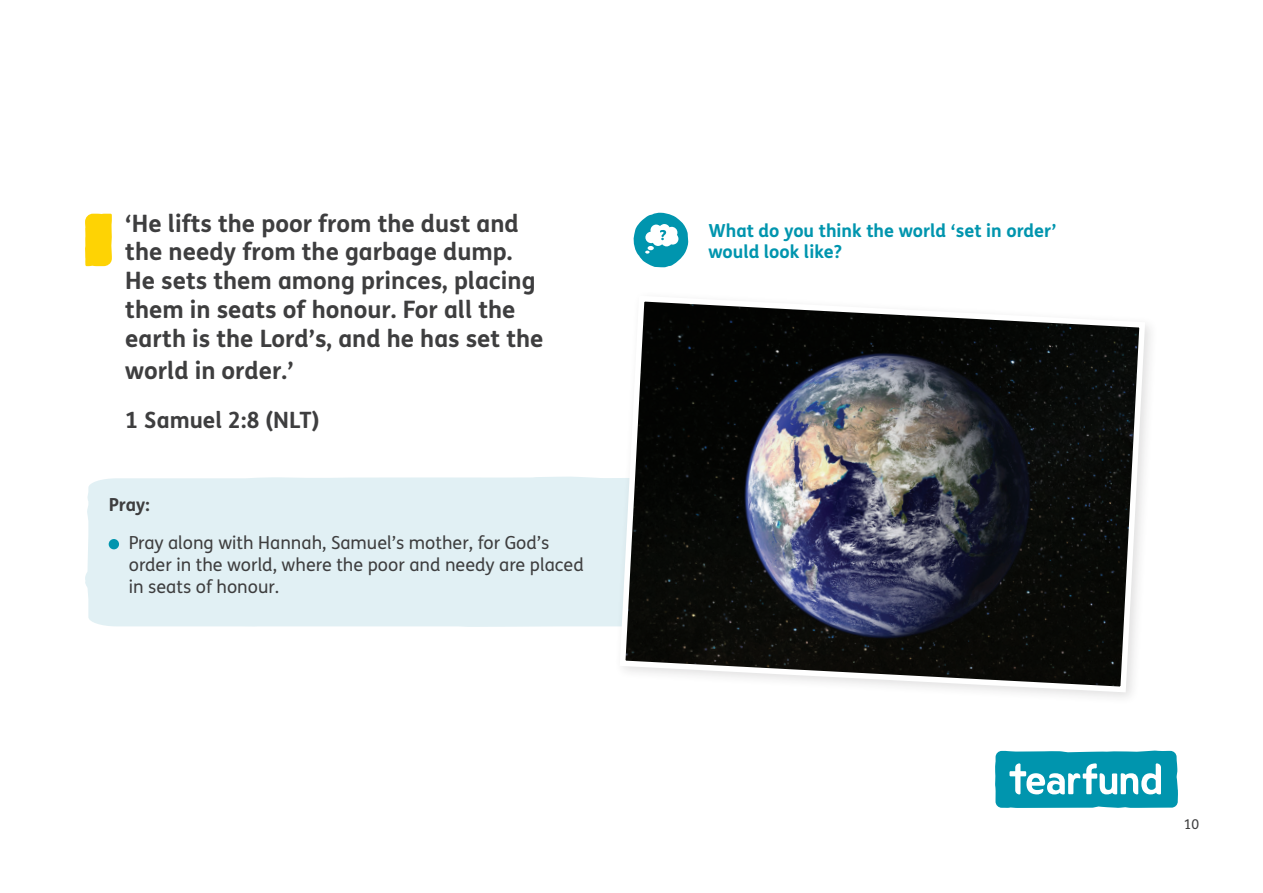
<style>
.page{position:relative;width:1263px;height:893px;background:#fff}
.page>*{position:absolute;margin:0;border:0;box-sizing:border-box;transform-origin:0 0}
.t1{font:700 24px/28.8px "FS Me";color:#3e3e3f}
.t2{font:700 22.5px "FS Me";color:#3e3e3f}
.Body_Copy_1{font:18px/21.6px "FS Me";color:#3e3e3f}
.Body_Copy_1-2{font:700 18px/21.6px "FS Me";color:#0095ae}
.Body_Copy_1-3{font:700 18px "FS Me";color:#3e3e3f}
.t3{font:13.5px "FS Me";color:#3e3e3f}
</style>
<div class="page">
<svg style="left:995px;top:751px;width:183px;height:57px"></svg>
<svg style="left:85px;top:214px;width:27px;height:52px"></svg>
<div style="left:85px;top:477px;width:528px;height:150px;background:#e1f0f4"></div>
<div style="left:109px;top:539px;width:10px;height:10px;background:#0095ae;border-radius:50%"></div>
<img style="left:617px;top:301px;width:531px;height:394px">
<svg style="left:633px;top:213px;width:55px;height:54px"></svg>
<p class="t1" style="left:125px;top:208px;width:420px">‘He lifts the poor from the dust and the needy from the garbage dump.<br>He sets them among princes, placing them in seats of honour. For all the earth is the Lord’s, and he has set the</p>
<p class="t1" style="left:125px;top:355px;width:170px">world in order.’</p>
<p class="t2" style="left:125px;top:403px;width:196px">1 Samuel 2:8 (NLT)</p>
<p class="Body_Copy_1-3" style="left:109px;top:490px;width:43px">Pray:</p>
<p class="Body_Copy_1" style="left:129px;top:532px;width:457px">Pray along with Hannah, Samuel’s mother, for God’s order in the world, where the poor and needy are placed in seats of honour.</p>
<p class="Body_Copy_1-2" style="left:708px;top:219px;width:349px">What do you think the world ‘set in order’ would look like?</p>
<p class="t3" style="left:1184px;top:815px;width:17px">10</p>
</div>
